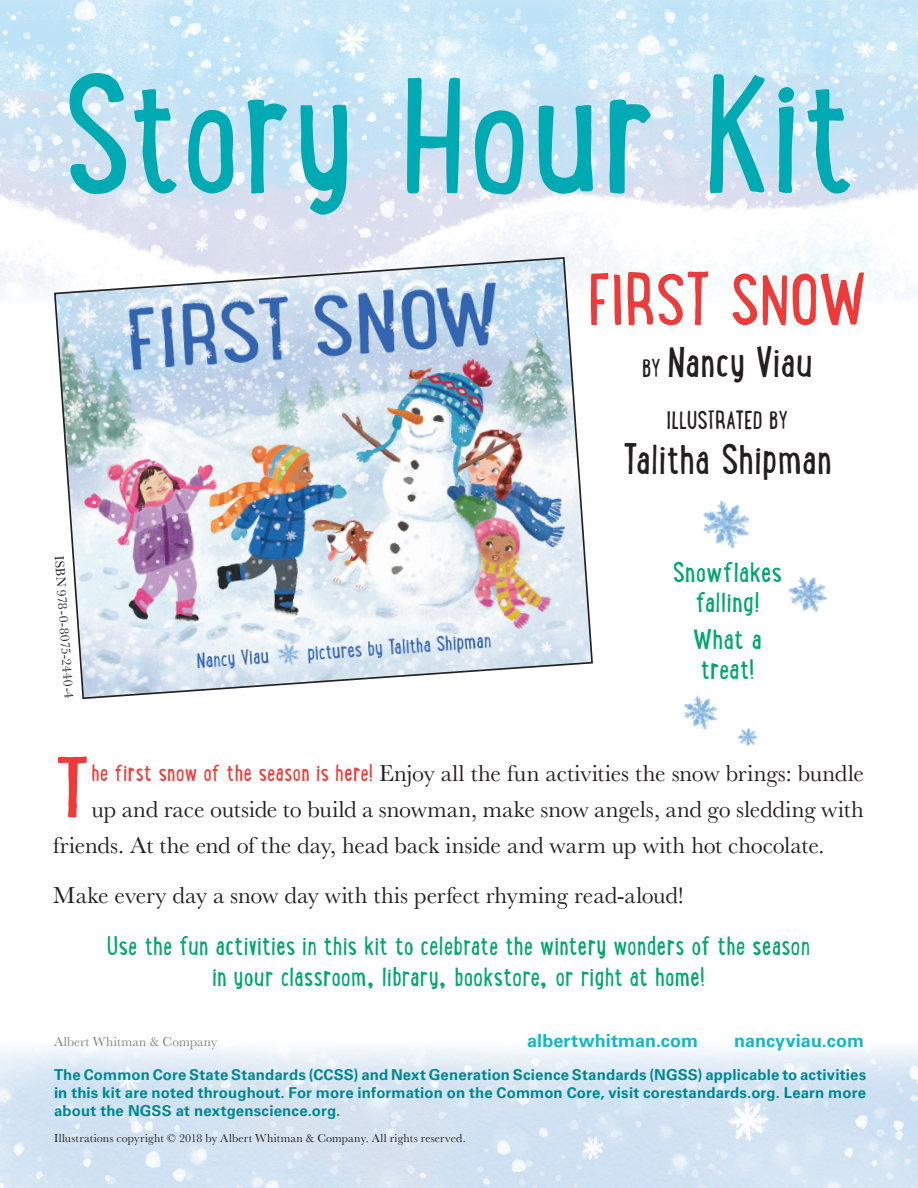
<style>
.page{position:relative;width:918px;height:1188px;background:#fff}
.page>*{position:absolute;margin:0;border:0;box-sizing:border-box;transform-origin:0 0}
.t1{font:180px "Lunch Box";letter-spacing:-.005em;color:#00aab2}
.Instructions{font:88.35px "Lunch Box";color:#ee3b3a;scale:1.25 1}
.t2{font:78px "Lunch Box";letter-spacing:-.015em;color:#ee3b3a}
.t3{font:45px "Lunch Box";letter-spacing:-.005em;color:#231f20}
.Instructions-2{font:30px/30px "Lunch Box";letter-spacing:-.005em;color:#00a66e;text-align:center;scale:1.05 1}
.Instructions-3{font:28.5px/31.5px "Lunch Box";letter-spacing:-.005em;color:#00a66e;text-align:center}
.t4{font:27px "Lunch Box";letter-spacing:-.02em;color:#231f20}
.Instructions-4{font:24px "Baskerville";color:#231f20}
.Instructions-5{font:700 18px "Univers LT Std";letter-spacing:.005em;color:#16b6c7}
.CommonCorePage1{font:700 15px/18px "Univers LT Std";letter-spacing:.01em;color:#008890;text-align:justify}
.Instructions-6{font:13.5px "Baskerville";color:#231f20}
.Instructions-7{font:13.5px "Baskerville";letter-spacing:.015em;color:#808285}
.Instructions-8{font:12px "Baskerville";letter-spacing:.015em;color:#231f20}
.s1{font-size:27px}
.s2{font-family:"Lunch Box";font-size:25.5px;color:#ee3b3a}
</style>
<div class="page">
<img style="left:0;top:1047px;width:918px;height:141px">
<img style="left:0;top:0;width:918px;height:299px">
<img style="left:53px;top:256px;width:541px;height:444px">
<img style="left:703px;top:500px;width:47px;height:49px">
<img style="left:788px;top:577px;width:39px;height:35px">
<img style="left:684px;top:696px;width:34px;height:34px">
<img style="left:737px;top:727px;width:21px;height:19px">
<p class="t1" style="left:61px;top:8px;width:798px">Story Hour Kit</p>
<p class="Instructions-6" style="left:68px;top:555px;width:145px;rotate:86deg">ISBN 978-0-8075-2440-4</p>
<p class="t2" style="left:588px;top:245px;width:281px">FIRST SNOW</p>
<p class="t3" style="left:642px;top:331px;width:172px"><span class="s1">BY</span> Nancy Viau</p>
<p class="t4" style="left:667px;top:401px;width:123px">ILLUSTRATED BY</p>
<p class="t3" style="left:623px;top:427px;width:211px">Talitha Shipman</p>
<p class="Instructions-2" style="left:673px;top:556px;width:106px">Snowflakes falling!</p>
<p class="Instructions-2" style="left:693px;top:623px;width:67px;text-align:left">What a treat!</p>
<p class="Instructions" style="left:53px;top:727px;width:32px">T</p>
<p class="Instructions-4" style="left:91px;top:758px;width:774px"><span class="s2">he first snow of the season is here!</span> Enjoy all the fun activities the snow brings: bundle</p>
<p class="Instructions-4" style="left:91px;top:794px;width:774px">up and race outside to build a snowman, make snow angels, and go sledding with</p>
<p class="Instructions-4" style="left:53px;top:830px;width:773px">friends. At the end of the day, head back inside and warm up with hot chocolate.</p>
<p class="Instructions-4" style="left:53px;top:880px;width:632px">Make every day a snow day with this perfect rhyming read-aloud!</p>
<p class="Instructions-3" style="left:107px;top:928px;width:705px">Use the fun activities in this kit to celebrate the wintery wonders of the season in your classroom, library, bookstore, or right at home!</p>
<p class="Instructions-7" style="left:54px;top:1033px;width:165px">Albert Whitman &amp; Company</p>
<p class="Instructions-5" style="left:527px;top:1030px;width:172px">albertwhitman.com</p>
<p class="Instructions-5" style="left:734px;top:1030px;width:131px">nancyviau.com</p>
<p class="CommonCorePage1" style="left:54px;top:1066px;width:814px">The Common Core State Standards (CCSS) and Next Generation Science Standards (NGSS) applicable to activities in this kit are noted throughout. For more information on the Common Core, visit corestandards.org. Learn more about the NGSS at nextgenscience.org.</p>
<p class="Instructions-8" style="left:54px;top:1131px;width:413px">Illustrations copyright © 2018 by Albert Whitman &amp; Company. All rights reserved.</p>
</div>
